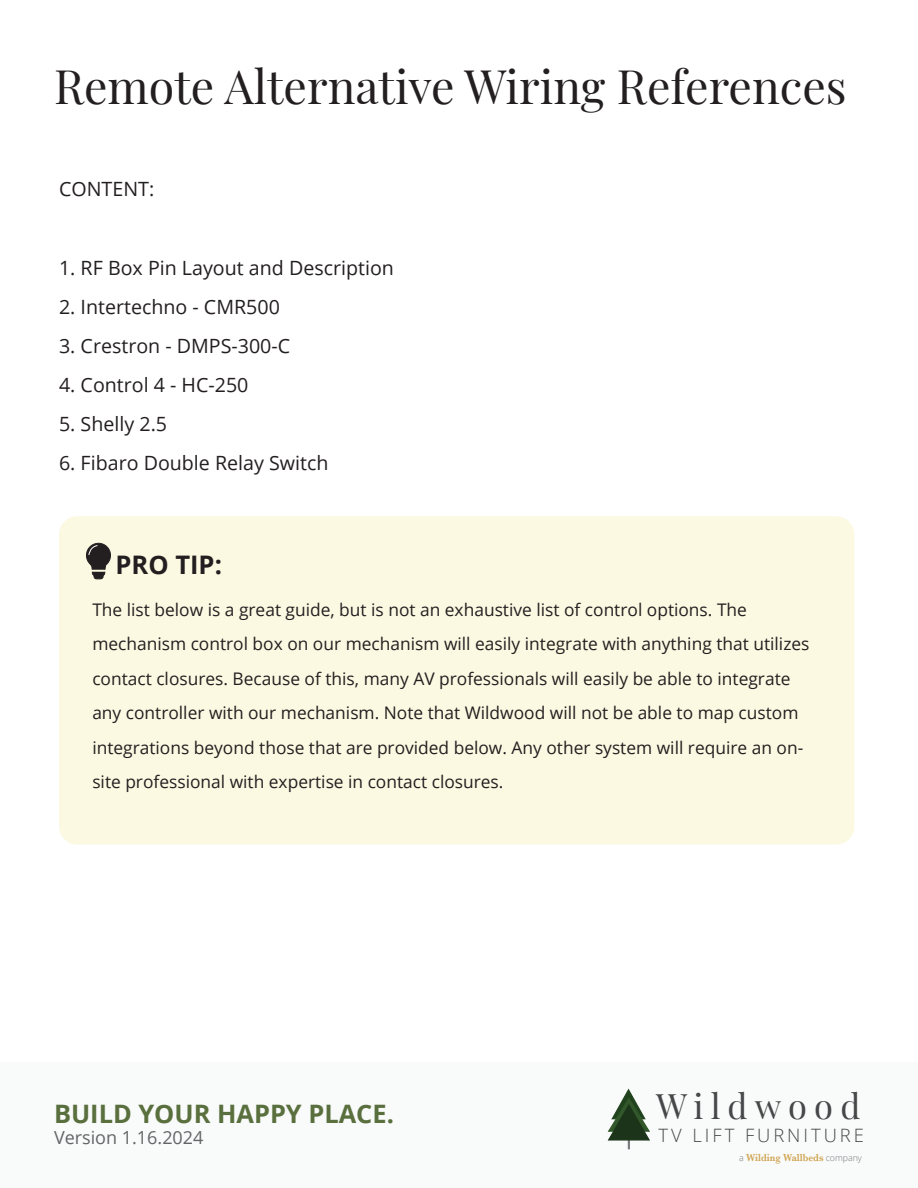
<style>
.page{position:relative;width:918px;height:1188px;background:#fff}
.page>*{position:absolute;margin:0;border:0;box-sizing:border-box;transform-origin:0 0}
.t1{font:46.5px "Playfair Display";color:#231f20}
.t2{font:34.35px "Playfair Display";letter-spacing:.21em;color:#464748}
.t3{font:700 25.5px "Open Sans";color:#231f20}
.t4{font:700 25.35px "Open Sans";color:#596f3d}
.t5{font:19.65px "Open Sans";color:#231f20}
.t6{font:300 18.45px "Open Sans";letter-spacing:.16em;color:#464748}
.t7{font:18px "Open Sans";color:#656568}
.t8{font:17.4px/34.5px "Open Sans";color:#231f20}
.t9{font:600 10.65px "Baskerville";color:#cea34c;scale:.89 1}
.s1{font-family:"Open Sans";font-weight:300;font-size:8.85px;color:#757679}
</style>
<div class="page">
<div style="left:0;top:1063px;width:918px;height:125px;background:#f9fafa"></div>
<svg style="left:607px;top:1088px;width:43px;height:61px"></svg>
<div style="left:59px;top:516px;width:795px;height:329px;background:#fbf9e2;border-radius:18px"></div>
<svg style="left:86px;top:543px;width:25px;height:36px"></svg>
<p class="t1" style="left:54px;top:51px;width:794px">Remote Alternative Wiring References</p>
<p class="t5" style="left:59px;top:176px;width:97px">CONTENT:</p>
<p class="t5" style="left:59px;top:254px;width:336px">1. RF Box Pin Layout and Description</p>
<p class="t5" style="left:59px;top:293px;width:222px">2. Intertechno - CMR500</p>
<p class="t5" style="left:59px;top:332px;width:233px">3. Crestron - DMPS-300-C</p>
<p class="t5" style="left:59px;top:371px;width:191px">4. Control 4 - HC-250</p>
<p class="t5" style="left:59px;top:410px;width:110px">5. Shelly 2.5</p>
<p class="t5" style="left:59px;top:449px;width:271px">6. Fibaro Double Relay Switch</p>
<p class="t3" style="left:116px;top:546px;width:108px">PRO TIP:</p>
<p class="t8" style="left:92px;top:592px;width:719px">The list below is a great guide, but is not an exhaustive list of control options. The mechanism control box on our mechanism will easily integrate with anything that utilizes contact closures. Because of this, many AV professionals will easily be able to integrate any controller with our mechanism. Note that Wildwood will not be able to map custom integrations beyond those that are provided below. Any other system will require an on&shy;site professional with expertise in contact closures.</p>
<h3 class="t4" style="left:54px;top:1096px;width:341px">BUILD YOUR HAPPY PLACE.</h3>
<p class="t7" style="left:54px;top:1125px;width:151px">Version 1.16.2024</p>
<h2 class="t2" style="left:656px;top:1079px;width:206px">Wildwood</h2>
<p class="t6" style="left:659px;top:1123px;width:207px">TV LIFT FURNITURE</p>
<p class="t9" style="left:739px;top:1150px;width:139px"><span class="s1">a</span> Wilding Wallbeds <span class="s1">company</span></p>
</div>
